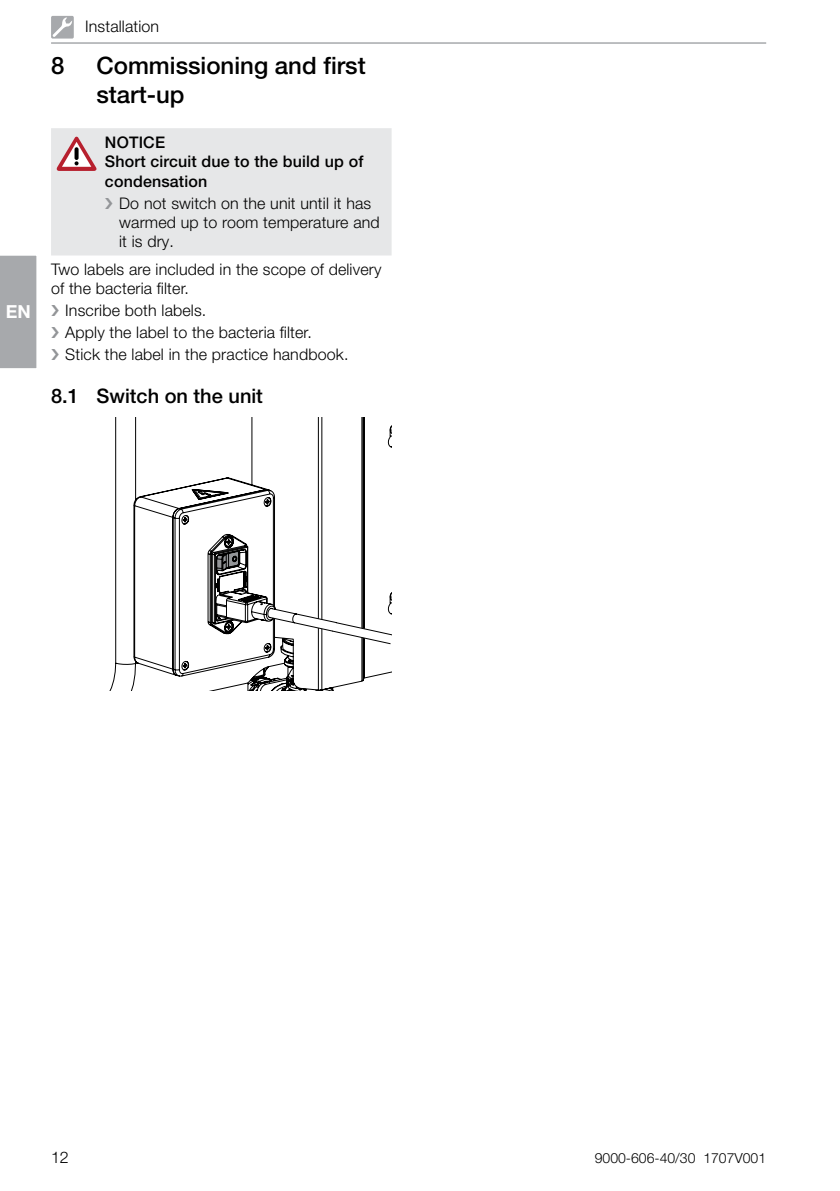
<style>
.page{position:relative;width:840px;height:1191px;background:#fff}
.page>*{position:absolute;margin:0;border:0;box-sizing:border-box;transform-origin:0 0}
.t1{font:500 24px/28.8px "Helvetica Neue LT Pro";color:#000}
.t2{font:500 20px "Helvetica Neue LT Pro";color:#000}
.t3{font:700 18px "Helvetica Neue LT Pro";color:#fff}
.t4{font:300 16px/19.2px "Helvetica Neue LT Pro";letter-spacing:.01em;color:#000}
.t5{font:500 16px/19.2px "Helvetica Neue LT Pro";letter-spacing:.01em;color:#000}
.t6{font:300 14px "Helvetica Neue LT Pro";color:#000}
</style>
<div class="page">
<hr style="left:51px;top:42px;width:714px;height:2px;background:#a7a9ac">
<div style="left:51px;top:128px;width:340px;height:127px;background:#e6e7e8"></div>
<svg style="left:57px;top:137px;width:39px;height:34px"></svg>
<svg style="left:110px;top:417px;width:281px;height:273px"></svg>
<svg style="left:216px;top:591px;width:175px;height:53px"></svg>
<div style="left:0;top:255px;width:37px;height:114px;background:#a7a9ac"></div>
<div style="left:51px;top:16px;width:23px;height:23px;background:#a7a9ac;border-radius:2px"></div>
<svg style="left:52px;top:17px;width:20px;height:20px"></svg>
<svg style="left:105px;top:197px;width:8px;height:12px"></svg>
<p class="t3" style="left:6px;top:301px;width:27px">EN</p>
<p class="t4" style="left:85px;top:16px;width:76px">Installation</p>
<h1 class="t1" style="left:51px;top:51px;width:15px">8</h1>
<h1 class="t1" style="left:96px;top:51px;width:270px">Commissioning and first start-up</h1>
<p class="t5" style="left:105px;top:133px;width:260px">NOTICE<br>Short circuit due to the build up of condensation</p>
<p class="t4" style="left:119px;top:193px;width:262px">Do not switch on the unit until it has warmed up to room temperature and it is dry.</p>
<p class="t4" style="left:51px;top:259px;width:332px">Two labels are included in the scope of delivery of the bacteria filter.</p>
<p class="t4" style="left:65px;top:299px;width:281px;line-height:22px">Inscribe both labels.<br>Apply the label to the bacteria filter.<br>Stick the label in the practice handbook.</p>
<p class="t2" style="left:51px;top:384px;width:213px">8.1 Switch on the unit</p>
<p class="t4" style="left:51px;top:1147px;width:19px">12</p>
<p class="t6" style="left:594px;top:1149px;width:173px">9000-606-40/30 1707V001</p>
</div>
